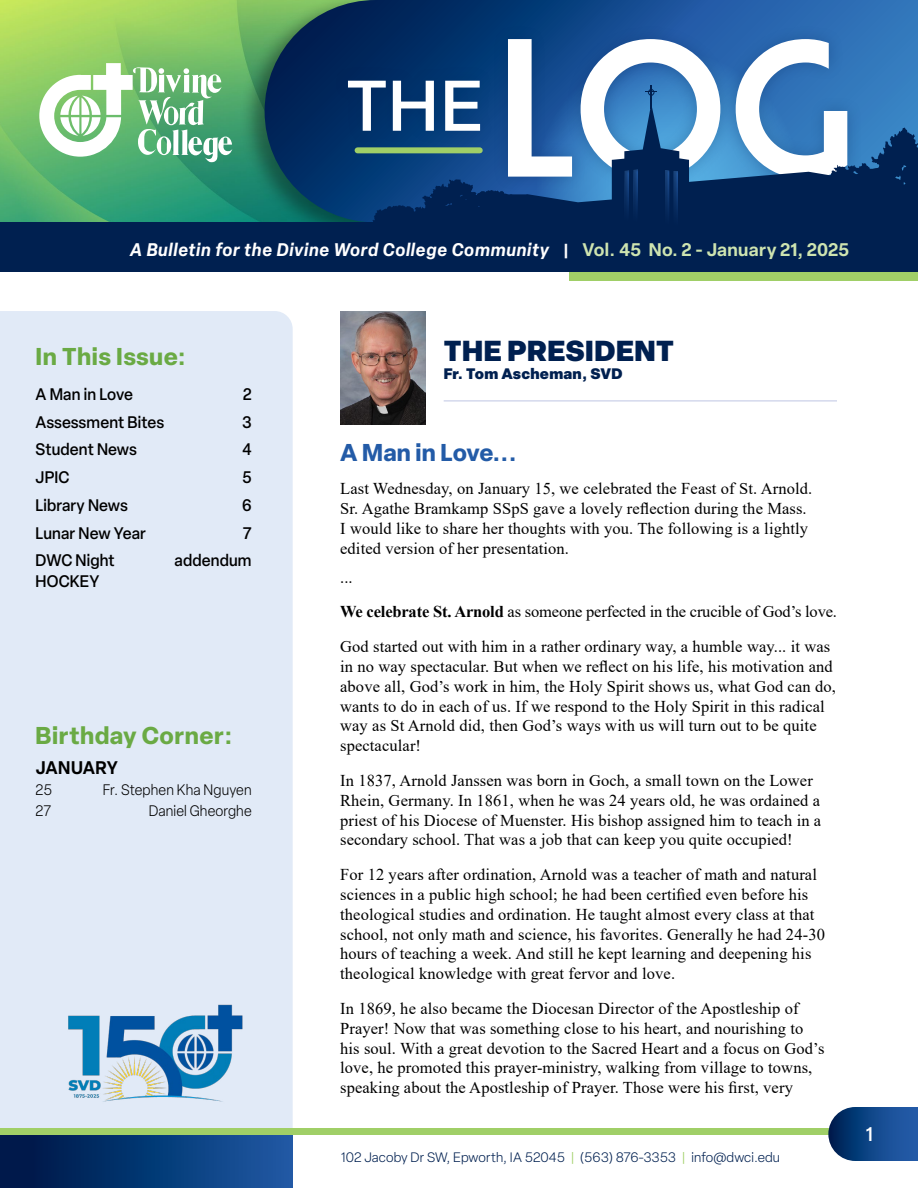
<style>
.page{position:relative;width:918px;height:1188px;background:#fff}
.page>*{position:absolute;margin:0;border:0;box-sizing:border-box;transform-origin:0 0}
.t1{font:173.7px "Moderna";color:#fff}
.t2{font:500 70.5px "Elza";color:#fff}
.t3{font:900 28.5px "Elza";letter-spacing:.02em;color:#002050}
.t4{font:700 24px "Elza";letter-spacing:.02em;color:#6aaa44}
.t5{font:700 24px "Elza";letter-spacing:.005em;color:#235ba7}
.t6{font:500 19.5px "Elza";color:#fff}
.t7{font:italic 600 18px "Elza";letter-spacing:.04em;color:#fff}
.t8{font:600 18px "Elza";letter-spacing:.015em;color:#000;scale:.95 1}
.t9{font:16.5px/19.8px "Times New Roman";letter-spacing:.005em;color:#000}
.t10{font:500 16.5px "Elza";letter-spacing:.01em;color:#000;scale:.95 1}
.t11{font:300 15px "Elza";letter-spacing:.01em;color:#000;scale:.95 1}
.t12{font:900 15px "Elza";letter-spacing:.02em;color:#002050}
.t13{font:300 13.5px "Elza";letter-spacing:.01em;color:#002050}
.s1{font-style:normal;font-size:16.5px}
.s2{font-style:normal;color:#cee4b0}
.s3{font-weight:700}
.s4{color:#a0cf67}
</style>
<div class="page">
<div style="left:0;top:311px;width:293px;height:817px;background:#e1eaf7"></div>
<div style="left:0;top:1130px;width:293px;height:58px;background:linear-gradient(to right,#001443,#1a5aa5)"></div>
<div style="left:0;top:1128px;width:918px;height:7px;background:#a0cf67"></div>
<img style="left:0;top:0;width:239px;height:222px">
<svg style="left:39px;top:63px;width:194px;height:100px"></svg>
<div style="left:239px;top:0;width:679px;height:245px;background:#000;opacity:.37"></div>
<svg style="left:265px;top:0;width:653px;height:222px;background:#154b76"></svg>
<div style="left:334px;top:24px;width:529px;height:170px;background:#002050;opacity:.26"></div>
<div style="left:358px;top:147px;width:122px;height:6px;background:#a0cf67"></div>
<div style="left:0;top:222px;width:918px;height:50px;background:#002050"></div>
<svg style="left:828px;top:1107px;width:90px;height:54px;background:#21528f"></svg>
<svg style="left:360px;top:51px;width:558px;height:230px"></svg>
<hr style="left:444px;top:400px;width:393px;height:2px;background:#d4d8ed">
<img style="left:340px;top:311px;width:86px;height:114px">
<img style="left:58px;top:1002px;width:194px;height:105px">
<h2 class="t2" style="left:346px;top:58px;width:138px">THE</h2>
<h1 class="t1" style="left:496px;top:-2px;width:353px">LOG</h1>
<p class="t7" style="left:130px;top:237px;width:720px">A Bulletin for the Divine Word College Community <span class="s1">|</span> <span class="s2">Vol. 45 No. 2 - January 21, 2025</span></p>
<h3 class="t4" style="left:36px;top:340px;width:152px">In This Issue:</h3>
<p class="t10" style="left:36px;top:383px;width:104px">A Man in Love</p>
<p class="t10" style="left:243px;top:383px;width:10px">2</p>
<p class="t10" style="left:36px;top:411px;width:137px">Assessment Bites</p>
<p class="t10" style="left:242px;top:411px;width:12px">3</p>
<p class="t10" style="left:36px;top:438px;width:108px">Student News</p>
<p class="t10" style="left:242px;top:438px;width:11px">4</p>
<p class="t10" style="left:36px;top:466px;width:37px">JPIC</p>
<p class="t10" style="left:242px;top:466px;width:12px">5</p>
<p class="t10" style="left:36px;top:494px;width:99px">Library News</p>
<p class="t10" style="left:242px;top:494px;width:12px">6</p>
<p class="t10" style="left:36px;top:522px;width:118px">Lunar New Year</p>
<p class="t10" style="left:243px;top:522px;width:11px">7</p>
<p class="t10" style="left:36px;top:549px;width:85px">DWC Night</p>
<p class="t10" style="left:175px;top:549px;width:83px">addendum</p>
<p class="t10" style="left:36px;top:570px;width:69px">HOCKEY</p>
<h3 class="t4" style="left:36px;top:718px;width:198px">Birthday Corner:</h3>
<p class="t8" style="left:36px;top:755px;width:88px">JANUARY</p>
<p class="t11" style="left:36px;top:780px;width:19px">25</p>
<p class="t11" style="left:103px;top:780px;width:158px">Fr. Stephen Kha Nguyen</p>
<p class="t11" style="left:36px;top:801px;width:18px">27</p>
<p class="t11" style="left:149px;top:801px;width:110px">Daniel Gheorghe</p>
<h3 class="t3" style="left:444px;top:330px;width:232px">THE PRESIDENT</h3>
<p class="t12" style="left:444px;top:363px;width:180px">Fr. Tom Ascheman, SVD</p>
<h3 class="t5" style="left:340px;top:435px;width:178px">A Man in Love...</h3>
<p class="t9" style="left:340px;top:478px;width:474px">Last Wednesday, on January 15, we celebrated the Feast of St. Arnold.<br>Sr. Agathe Bramkamp SSpS gave a lovely reflection during the Mass.<br>I would like to share her thoughts with you. The following is a lightly edited version of her presentation.</p>
<p class="t9" style="left:340px;top:559px;width:498px;line-height:34.8px">...<br><span class="s3">We celebrate St. Arnold</span> as someone perfected in the crucible of God’s love.<br>God started out with him in a rather ordinary way, a humble way... it was</p>
<p class="t9" style="left:340px;top:656px;width:497px">in no way spectacular. But when we reflect on his life, his motivation and above all, God’s work in him, the Holy Spirit shows us, what God can do, wants to do in each of us. If we respond to the Holy Spirit in this radical way as St Arnold did, then God’s ways with us will turn out to be quite spectacular!</p>
<p class="t9" style="left:340px;top:770px;width:483px">In 1837, Arnold Janssen was born in Goch, a small town on the Lower Rhein, Germany. In 1861, when he was 24 years old, he was ordained a priest of his Diocese of Muenster. His bishop assigned him to teach in a secondary school. That was a job that can keep you quite occupied!</p>
<p class="t9" style="left:340px;top:864px;width:486px">For 12 years after ordination, Arnold was a teacher of math and natural sciences in a public high school; he had been certified even before his theological studies and ordination. He taught almost every class at that school, not only math and science, his favorites. Generally he had 24-30 hours of teaching a week. And still he kept learning and deepening his theological knowledge with great fervor and love.</p>
<p class="t9" style="left:340px;top:998px;width:486px">In 1869, he also became the Diocesan Director of the Apostleship of Prayer! Now that was something close to his heart, and nourishing to his soul. With a great devotion to the Sacred Heart and a focus on God’s love, he promoted this prayer-ministry, walking from village to towns, speaking about the Apostleship of Prayer. Those were his first, very</p>
<p class="t13" style="left:341px;top:1148px;width:440px">102 Jacoby Dr SW, Epworth, IA 52045 <span class="s4">|</span> (563) 876-3353 <span class="s4">|</span> info@dwci.edu</p>
<p class="t6" style="left:866px;top:1121px;width:9px">1</p>
</div>
